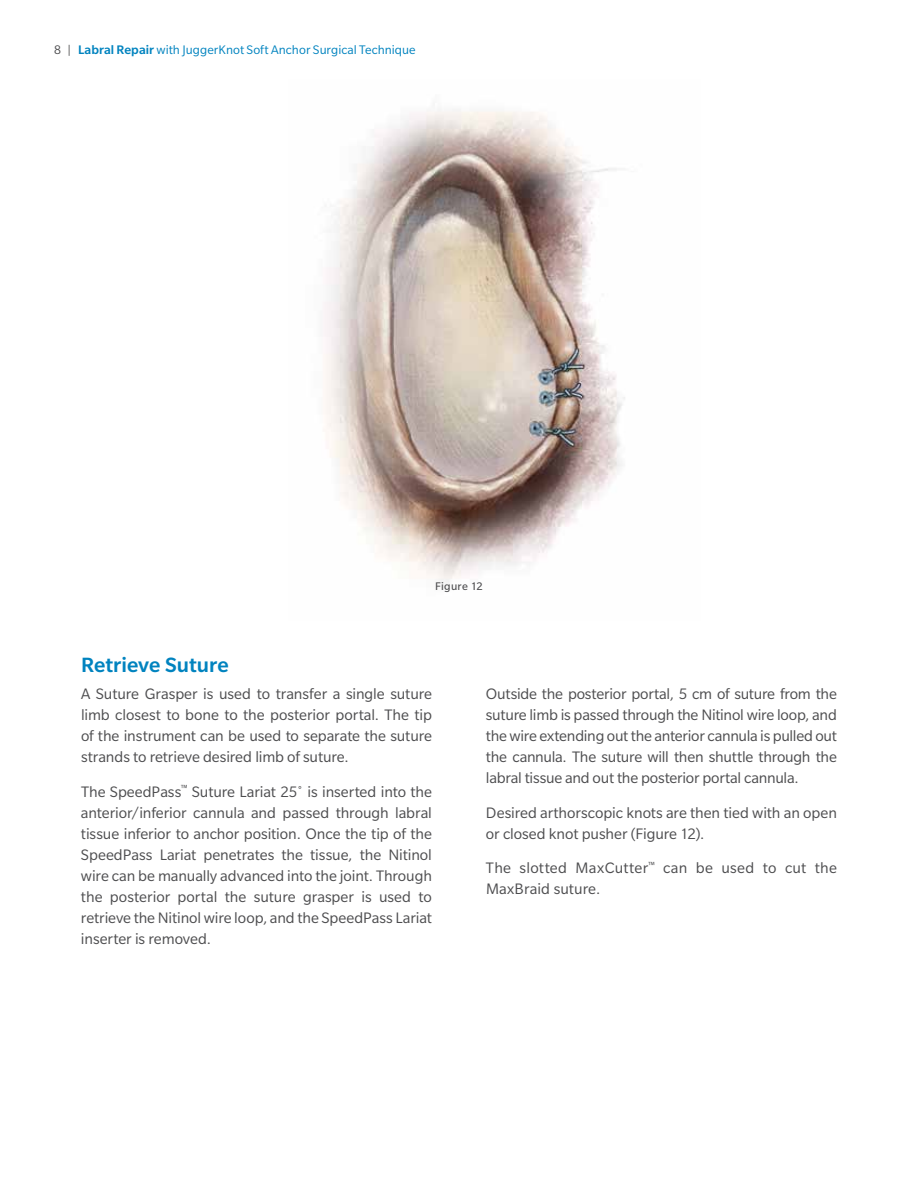
<style>
.page{position:relative;width:918px;height:1188px;background:#fff}
.page>*{position:absolute;margin:0;border:0;box-sizing:border-box;transform-origin:0 0}
.t1{font:500 22.5px "Slate Pro";color:#0083bf}
.t2{font:16.5px/21px "Slate Pro";letter-spacing:-.005em;color:#4d4d4f;text-align:justify}
.t3{font:16.5px/21px "Slate Pro";letter-spacing:.015em;color:#4d4d4f}
.t4{font:13.5px "Slate Pro";letter-spacing:.005em;color:#0083bf}
.t5{font:12px "Slate Pro";letter-spacing:.025em;color:#4d4d4f}
.s1{color:#4d4d4f}
.s2{font-weight:500}
</style>
<div class="page">
<img style="left:324px;top:110px;width:301px;height:474px">
<p class="t4" style="left:54px;top:43px;width:363px"><span class="s1">8 |</span> <span class="s2">Labral Repair</span> with JuggerKnot Soft Anchor Surgical Technique</p>
<p class="t5" style="left:435px;top:580px;width:49px">Figure 12</p>
<h1 class="t1" style="left:81px;top:653px;width:149px">Retrieve Suture</h1>
<p class="t2" style="left:81px;top:683px;width:353px">A Suture Grasper is used to transfer a single suture limb closest to bone to the posterior portal. The tip of the instrument can be used to separate the suture strands to retrieve desired limb of suture.</p>
<p class="t2" style="left:81px;top:781px;width:353px">The SpeedPass<sup>™</sup> Suture Lariat 25˚ is inserted into the anterior/inferior cannula and passed through labral tissue inferior to anchor position. Once the tip of the SpeedPass Lariat penetrates the tissue, the Nitinol wire can be manually advanced into the joint. Through the posterior portal the suture grasper is used to retrieve the Nitinol wire loop, and the SpeedPass Lariat inserter is removed.</p>
<p class="t2" style="left:486px;top:684px;width:353px">Outside the posterior portal, 5 cm of suture from the suture limb is passed through the Nitinol wire loop, and the wire extending out the anterior cannula is pulled out the cannula. The suture will then shuttle through the labral tissue and out the posterior portal cannula.</p>
<p class="t2" style="left:486px;top:802px;width:353px">Desired arthorscopic knots are then tied with an open or closed knot pusher (Figure 12).</p>
<p class="t3" style="left:486px;top:858px;width:353px">The slotted MaxCutter<sup>™</sup> can be used to cut the<br>MaxBraid suture.</p>
</div>
